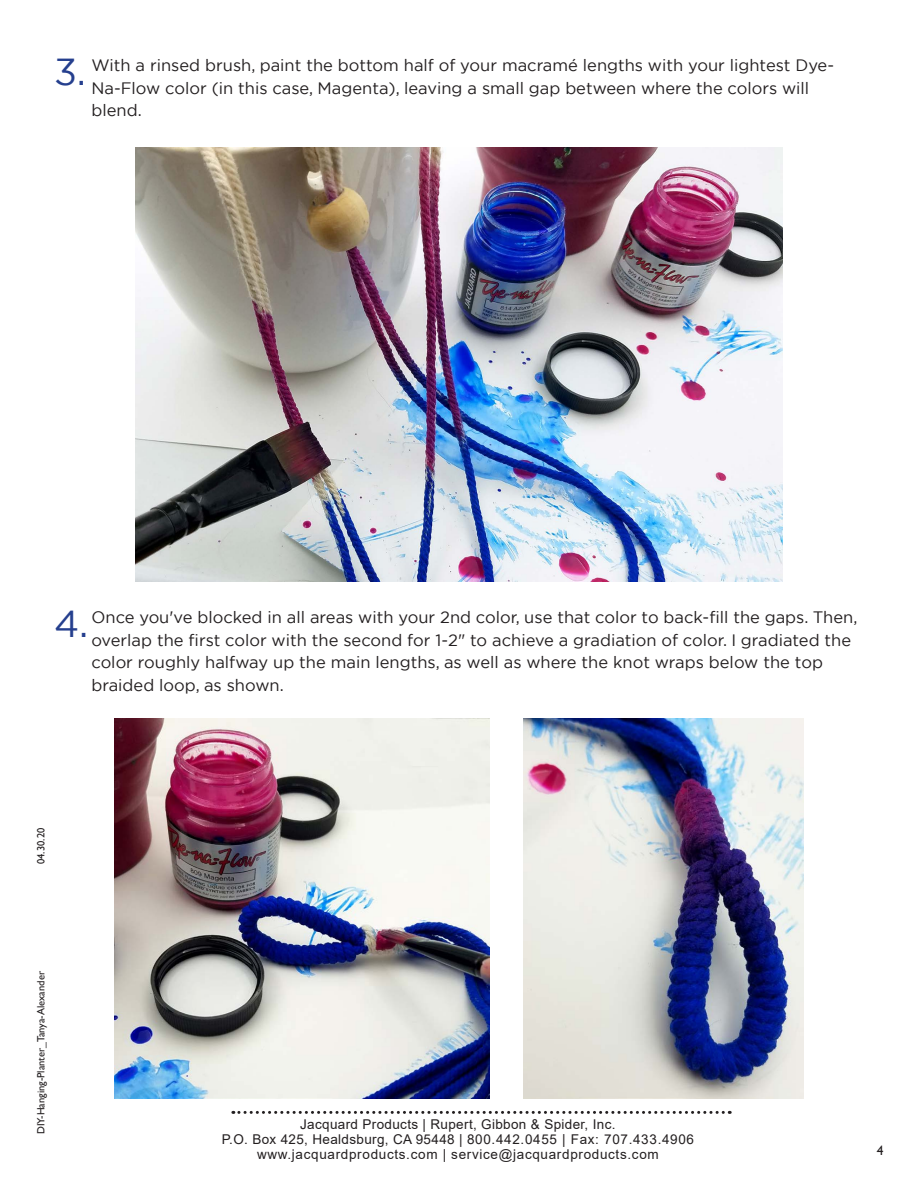
<style>
.page{position:relative;width:918px;height:1188px;background:#fff}
.page>*{position:absolute;margin:0;border:0;box-sizing:border-box;transform-origin:0 0}
.t1{font:37.5px "Gotham";color:#253f8e}
.t2{font:16.5px/22.5px "Gotham";color:#231f20}
.t3{font:13.5px/15px "Arial";letter-spacing:.05em;color:#231f20;text-align:center}
.t4{font:13.5px "Gill Sans";color:#231f20}
.t5{font:10.5px "Gill Sans";color:#231f20}
</style>
<div class="page">
<img style="left:135px;top:148px;width:648px;height:434px">
<img style="left:114px;top:718px;width:376px;height:381px">
<img style="left:523px;top:718px;width:281px;height:381px">
<svg style="left:233px;top:1111px;width:497px;height:3px"></svg>
<p class="t1" style="left:54px;top:48px;width:34px">3.</p>
<p class="t2" style="left:92px;top:54px;width:744px">With a rinsed brush, paint the bottom half of your macramé lengths with your lightest Dye-<br>Na-Flow color (in this case, Magenta), leaving a small gap between where the colors will blend.</p>
<p class="t1" style="left:54px;top:600px;width:36px">4.</p>
<p class="t2" style="left:92px;top:606px;width:767px">Once you've blocked in all areas with your 2nd color, use that color to back-fill the gaps. Then, overlap the first color with the second for 1-2" to achieve a gradiation of color. I gradiated the color roughly halfway up the main lengths, as well as where the knot wraps below the top braided loop, as shown.</p>
<p class="t5" style="left:35px;top:864px;width:38px;rotate:-90deg">04.30.20</p>
<p class="t5" style="left:35px;top:1134px;width:164px;rotate:-90deg">DIY-Hanging-Planter_Tanya-Alexander</p>
<p class="t3" style="left:222px;top:1117px;width:474px">Jacquard Products | Rupert, Gibbon &amp; Spider, Inc.<br>P.O. Box 425, Healdsburg, CA 95448 | 800.442.0455 | Fax: 707.433.4906 www.jacquardproducts.com | service@jacquardproducts.com</p>
<p class="t4" style="left:877px;top:1142px;width:8px">4</p>
</div>
